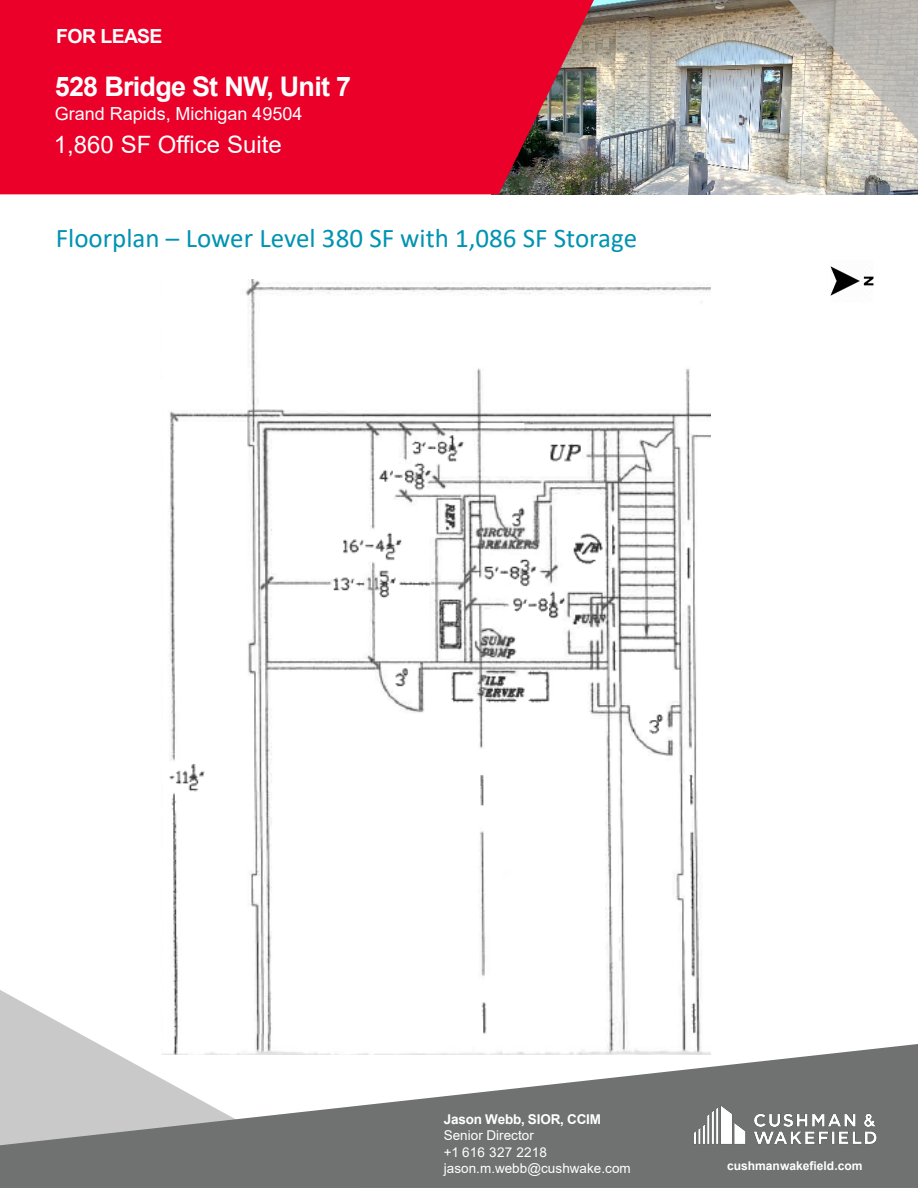
<style>
.page{position:relative;width:918px;height:1188px;background:#fff}
.page>*{position:absolute;margin:0;border:0;box-sizing:border-box;transform-origin:0 0}
.t1{font:27px "Calibri";color:#0093b2}
.t2{font:700 27px "Arial";letter-spacing:-.03em;color:#fff}
.t3{font:24px "Arial";color:#fff}
.t4{font:700 19.5px "Arial";letter-spacing:-.03em;color:#fff}
.t5{font:18px "Arial";letter-spacing:.005em;color:#fff}
.t6{font:13.5px/16.2px "Arial";letter-spacing:.005em;color:#fff}
.t7{font:700 13.5px "Arial";letter-spacing:-.01em;color:#fff}
.t8{font:700 12px "Arial";letter-spacing:-.005em;color:#fff}
</style>
<div class="page">
<img style="left:594px;top:0;width:324px;height:194px">
<svg style="left:0;top:0;width:594px;height:194px;background:#de072c"></svg>
<svg style="left:789px;top:0;width:129px;height:141px;background:#c7c1b6"></svg>
<svg style="left:0;top:990px;width:98px;height:54px"></svg>
<svg style="left:0;top:1044px;width:918px;height:144px;fill:#6f7271"></svg>
<img style="left:670px;top:1089px;width:231px;height:79px">
<img style="left:162px;top:280px;width:549px;height:775px">
<img style="left:830px;top:266px;width:43px;height:30px">
<h3 class="t4" style="left:56px;top:22px;width:108px">FOR LEASE</h3>
<h1 class="t2" style="left:55px;top:68px;width:298px">528 Bridge St NW, Unit 7</h1>
<h3 class="t5" style="left:55px;top:101px;width:249px">Grand Rapids, Michigan 49504</h3>
<h2 class="t3" style="left:54px;top:128px;width:229px">1,860 SF Office Suite</h2>
<p class="t1" style="left:56px;top:219px;width:583px">Floorplan – Lower Level 380 SF with 1,086 SF Storage</p>
<p class="t7" style="left:444px;top:1110px;width:159px">Jason Webb, SIOR, CCIM</p>
<p class="t6" style="left:444px;top:1128px;width:189px">Senior Director<br>+1 616 327 2218 jason.m.webb@cushwake.com</p>
<p class="t8" style="left:727px;top:1158px;width:137px">cushmanwakefield.com</p>
</div>
